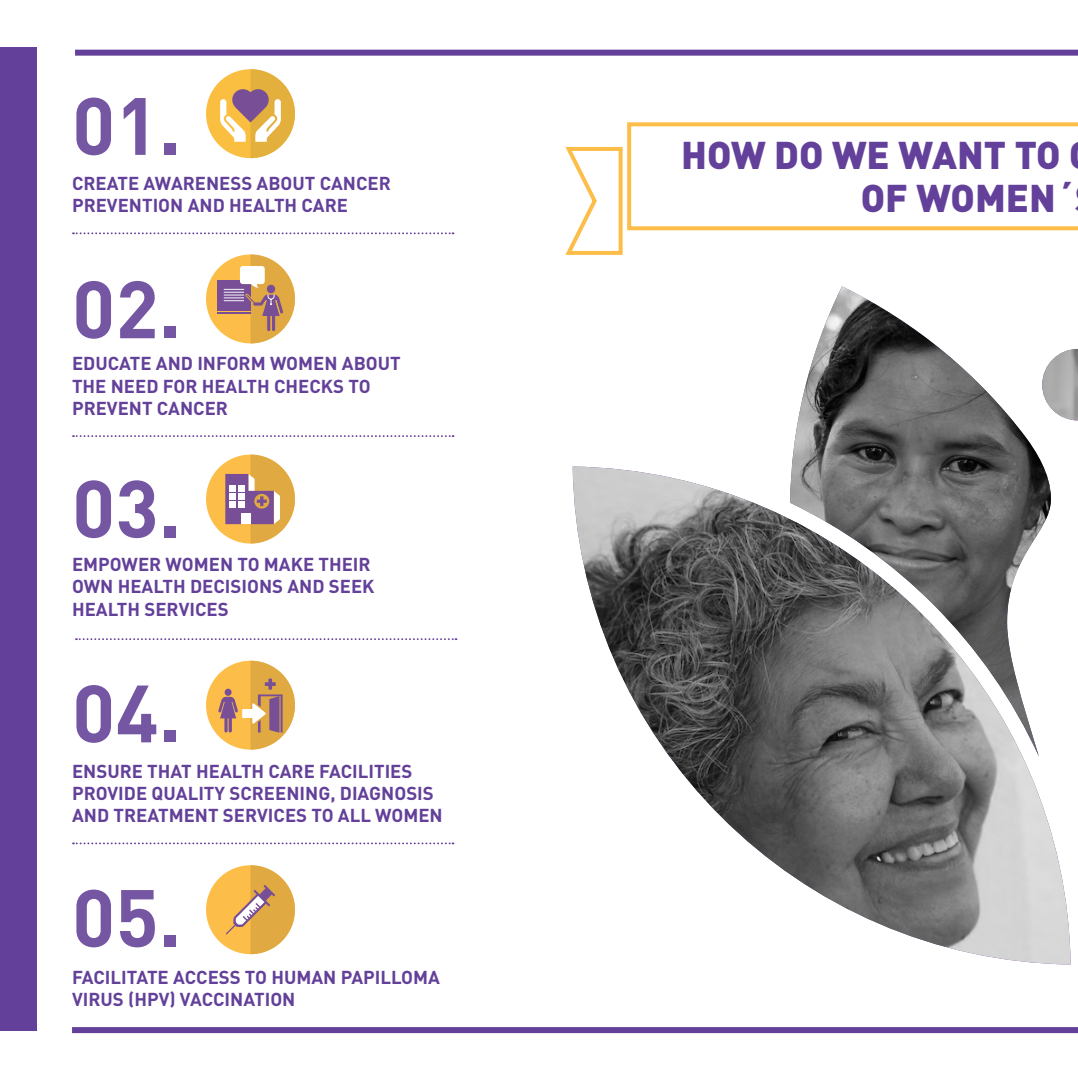
<style>
.page{position:relative;width:1078px;height:1078px;background:#fff}
.page>*{position:absolute;margin:0;border:0;box-sizing:border-box;transform-origin:0 0}
.t1{font:700 79.8px "DIN";color:#7556a3}
.t2{font:900 38.2px/43.4px "DIN";color:#634099}
.t3{font:700 18.4px/22.2px "DIN";color:#634099}
</style>
<div class="page">
<img style="left:1050px;top:349px;width:27px;height:71px">
<img style="left:572px;top:466px;width:498px;height:498px">
<img style="left:789px;top:286px;width:261px;height:470px">
<svg style="left:627px;top:122px;width:450px;height:108px"></svg>
<svg style="left:565px;top:147px;width:58px;height:108px"></svg>
<div style="left:206px;top:254px;width:89px;height:89px;background:#fdbe49;border-radius:50%"></div>
<svg style="left:216px;top:254px;width:79px;height:89px"></svg>
<div style="left:206px;top:454px;width:89px;height:89px;background:#fdbe49;border-radius:50%"></div>
<svg style="left:225px;top:454px;width:70px;height:89px"></svg>
<div style="left:229px;top:485px;width:7px;height:6px;background:#fff"></div>
<div style="left:238px;top:485px;width:7px;height:6px;background:#fff"></div>
<div style="left:229px;top:493px;width:7px;height:6px;background:#fff"></div>
<div style="left:238px;top:493px;width:7px;height:6px;background:#fff"></div>
<div style="left:229px;top:501px;width:7px;height:6px;background:#fff"></div>
<div style="left:238px;top:501px;width:7px;height:6px;background:#fff"></div>
<div style="left:241px;top:513px;width:10px;height:11px;background:#fff"></div>
<svg style="left:73px;top:232px;width:380px;height:2px"></svg>
<svg style="left:73px;top:435px;width:380px;height:2px"></svg>
<div style="left:75px;top:50px;width:1002px;height:6px;background:#634099"></div>
<svg style="left:75px;top:1027px;width:1002px;height:5px;background:#66439b"></svg>
<div style="left:0;top:47px;width:36px;height:983px;background:#634099"></div>
<div style="left:206px;top:660px;width:89px;height:89px;background:#fdbe49;border-radius:50%"></div>
<svg style="left:218px;top:660px;width:77px;height:89px"></svg>
<svg style="left:73px;top:842px;width:380px;height:2px"></svg>
<svg style="left:76px;top:638px;width:380px;height:2px"></svg>
<div style="left:206px;top:865px;width:89px;height:88px;background:#fdbe49;border-radius:50%"></div>
<svg style="left:226px;top:865px;width:69px;height:88px"></svg>
<div style="left:206px;top:69px;width:89px;height:89px;background:#fabf40;border-radius:50%"></div>
<svg style="left:220px;top:69px;width:75px;height:89px"></svg>
<p class="t1" style="left:72px;top:74px;width:111px">01.</p>
<p class="t3" style="left:72px;top:171px;width:320px">CREATE AWARENESS ABOUT CANCER</p>
<p class="t3" style="left:72px;top:194px;width:277px">PREVENTION AND HEALTH CARE</p>
<p class="t1" style="left:72px;top:257px;width:111px">02.</p>
<p class="t3" style="left:72px;top:352px;width:330px">EDUCATE AND INFORM WOMEN ABOUT<br>THE NEED FOR HEALTH CHECKS TO</p>
<p class="t3" style="left:72px;top:396px;width:157px">PREVENT CANCER</p>
<p class="t1" style="left:72px;top:456px;width:111px">03.</p>
<p class="t3" style="left:72px;top:552px;width:304px">EMPOWER WOMEN TO MAKE THEIR<br>OWN HEALTH DECISIONS AND SEEK<br>HEALTH SERVICES</p>
<p class="t1" style="left:72px;top:661px;width:111px">04.</p>
<p class="t3" style="left:72px;top:758px;width:372px">ENSURE THAT HEALTH CARE FACILITIES<br>PROVIDE QUALITY SCREENING, DIAGNOSIS<br>AND TREATMENT SERVICES TO ALL WOMEN</p>
<p class="t1" style="left:72px;top:865px;width:111px">05.</p>
<p class="t3" style="left:72px;top:965px;width:369px">FACILITATE ACCESS TO HUMAN PAPILLOMA<br>VIRUS (HPV) VACCINATION</p>
<p class="t2" style="left:860px;top:131px;width:216px;text-indent:-179px">HOW DO WE WANT TO<br>OF WOMEN´</p>
</div>
